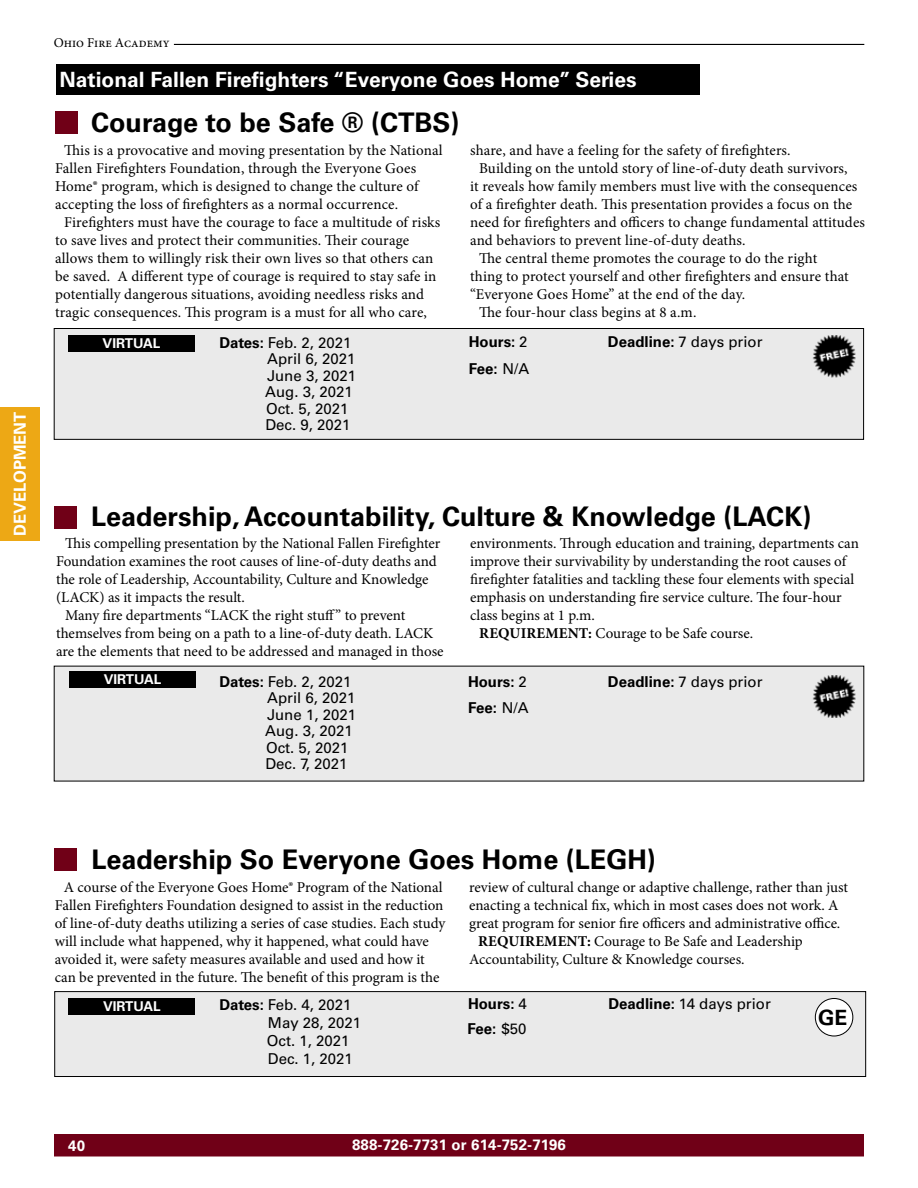
<style>
.page{position:relative;width:918px;height:1188px;background:#fff}
.page>*{position:absolute;margin:0;border:0;box-sizing:border-box;transform-origin:0 0}
.t1{font:700 27px "Univers";color:#000}
.t2{font:700 21px "Univers";color:#fff}
.t3{font:700 21px "Univers";color:#000}
.t4{font:700 16.5px "Univers";color:#fff}
.t5{font:15px/18px "Minion Pro";color:#000}
.t6{font:15px/16.5px "Univers";color:#000}
.t7{font:700 15px "Univers";color:#000}
.t8{font:700 15px "Univers";letter-spacing:.01em;color:#fff}
.t9{font:700 15px "Minion Pro";letter-spacing:.01em;color:#000}
.t10{font:700 13.5px "Univers";color:#fff}
.t11{font:13.5px "Minion Pro";color:#000}
.s1{font-weight:700}
.s2{font-weight:400}
</style>
<div class="page">
<div style="left:54px;top:1134px;width:810px;height:22px;background:#700017"></div>
<hr style="left:174px;top:44px;width:690px;height:1px;background:#000">
<div style="left:0;top:407px;width:39px;height:133px;background:#eda815"></div>
<div style="left:55px;top:112px;width:23px;height:22px;background:#700017"></div>
<div style="left:54px;top:329px;width:810px;height:110px;background:#eaeaea"></div>
<div style="left:54px;top:328px;width:810px;height:112px;border:1px solid #000"></div>
<img style="left:813px;top:335px;width:43px;height:42px">
<div style="left:68px;top:335px;width:127px;height:17px;background:#000"></div>
<div style="left:56px;top:65px;width:643px;height:30px;background:#000"></div>
<div style="left:55px;top:992px;width:811px;height:85px;background:#eaeaea"></div>
<div style="left:55px;top:991px;width:811px;height:86px;border:1px solid #000"></div>
<div style="left:55px;top:848px;width:22px;height:23px;background:#700017"></div>
<div style="left:55px;top:506px;width:22px;height:22px;background:#700017"></div>
<div style="left:54px;top:666px;width:810px;height:115px;background:#eaeaea"></div>
<div style="left:69px;top:671px;width:127px;height:17px;background:#000"></div>
<div style="left:68px;top:998px;width:127px;height:17px;background:#000"></div>
<img style="left:813px;top:675px;width:43px;height:42px">
<div style="left:815px;top:999px;width:38px;height:37px;background:#fff;border-radius:50%"></div>
<div style="left:815px;top:998px;width:38px;height:38px;border:1px solid #000;border-radius:50%"></div>
<p class="t4" style="left:10px;top:536px;width:125px;rotate:-90deg">DEVELOPMENT</p>
<p class="t11" style="left:54px;top:34px;width:118px">Ohio Fire Academy</p>
<h2 class="t2" style="left:60px;top:67px;width:579px">National Fallen Firefighters “Everyone Goes Home” Series</h2>
<h1 class="t1" style="left:91px;top:107px;width:370px">Courage to be Safe ® (CTBS)</h1>
<p class="t5" style="left:64px;top:141px;width:380px">This is a provocative and moving presentation by the National</p>
<p class="t5" style="left:55px;top:159px;width:363px">Fallen Firefighters Foundation, through the Everyone Goes</p>
<p class="t5" style="left:55px;top:177px;width:365px">Home® program, which is designed to change the culture of</p>
<p class="t5" style="left:55px;top:195px;width:345px">accepting the loss of firefighters as a normal occurrence.</p>
<p class="t5" style="left:64px;top:213px;width:378px">Firefighters must have the courage to face a multitude of risks</p>
<p class="t5" style="left:55px;top:231px;width:356px">to save lives and protect their communities. Their courage</p>
<p class="t5" style="left:55px;top:249px;width:380px">allows them to willingly risk their own lives so that others can</p>
<p class="t5" style="left:55px;top:267px;width:383px">be saved. A different type of courage is required to stay safe in</p>
<p class="t5" style="left:55px;top:285px;width:371px">potentially dangerous situations, avoiding needless risks and</p>
<p class="t5" style="left:55px;top:303px;width:373px">tragic consequences. This program is a must for all who care,</p>
<p class="t5" style="left:470px;top:141px;width:322px">share, and have a feeling for the safety of firefighters.</p>
<p class="t5" style="left:479px;top:159px;width:370px">Building on the untold story of line-of-duty death survivors,</p>
<p class="t5" style="left:470px;top:177px;width:389px">it reveals how family members must live with the consequences</p>
<p class="t5" style="left:470px;top:195px;width:384px">of a firefighter death. This presentation provides a focus on the</p>
<p class="t5" style="left:470px;top:213px;width:396px">need for firefighters and officers to change fundamental attitudes</p>
<p class="t5" style="left:470px;top:231px;width:277px">and behaviors to prevent line-of-duty deaths.</p>
<p class="t5" style="left:479px;top:249px;width:340px">The central theme promotes the courage to do the right</p>
<p class="t5" style="left:470px;top:267px;width:380px">thing to protect yourself and other firefighters and ensure that</p>
<p class="t5" style="left:470px;top:285px;width:276px">“Everyone Goes Home” at the end of the day.</p>
<p class="t5" style="left:479px;top:303px;width:219px">The four-hour class begins at 8 a.m.</p>
<p class="t10" style="left:103px;top:336px;width:59px">VIRTUAL</p>
<p class="t6" style="left:265px;top:334px;width:92px;text-indent:-46px"><span class="s1">Dates:</span> Feb. 2, 2021<br>April 6, 2021<br>June 3, 2021<br>Aug. 3, 2021<br>Oct. 5, 2021<br>Dec. 9, 2021</p>
<p class="t7" style="left:469px;top:333px;width:60px">Hours: <span class="s2">2</span></p>
<p class="t6" style="left:608px;top:334px;width:156px"><span class="s1">Deadline:</span> 7 days prior</p>
<p class="t7" style="left:469px;top:360px;width:62px">Fee: <span class="s2">N/A</span></p>
<h1 class="t1" style="left:91px;top:501px;width:722px">Leadership, Accountability, Culture &amp; Knowledge (LACK)</h1>
<p class="t5" style="left:65px;top:534px;width:377px">This compelling presentation by the National Fallen Firefighter</p>
<p class="t5" style="left:56px;top:552px;width:382px">Foundation examines the root causes of line-of-duty deaths and</p>
<p class="t5" style="left:56px;top:570px;width:374px">the role of Leadership, Accountability, Culture and Knowledge</p>
<p class="t5" style="left:56px;top:588px;width:190px">(LACK) as it impacts the result.</p>
<p class="t5" style="left:65px;top:606px;width:342px">Many fire departments “LACK the right stuff” to prevent</p>
<p class="t5" style="left:56px;top:624px;width:379px">themselves from being on a path to a line-of-duty death. LACK</p>
<p class="t5" style="left:56px;top:642px;width:389px">are the elements that need to be addressed and managed in those</p>
<p class="t5" style="left:470px;top:534px;width:390px">environments. Through education and training, departments can improve their survivability by understanding the root causes of firefighter fatalities and tackling these four elements with special emphasis on understanding fire service culture. The four-hour class begins at 1 p.m.</p>
<p class="t9" style="left:479px;top:622px;width:29px">REQUI</p>
<p class="t5" style="left:527px;top:624px;width:228px"><span class="s1">REMENT:</span> Courage to be Safe course.</p>
<p class="t10" style="left:104px;top:672px;width:59px">VIRTUAL</p>
<p class="t6" style="left:265px;top:673px;width:92px;text-indent:-46px"><span class="s1">Dates:</span> Feb. 2, 2021<br>April 6, 2021<br>June 1, 2021<br>Aug. 3, 2021<br>Oct. 5, 2021<br>Dec. 7, 2021</p>
<p class="t7" style="left:468px;top:673px;width:60px">Hours: <span class="s2">2</span></p>
<p class="t6" style="left:608px;top:673px;width:156px"><span class="s1">Deadline:</span> 7 days prior</p>
<p class="t7" style="left:468px;top:699px;width:62px">Fee: <span class="s2">N/A</span></p>
<h1 class="t1" style="left:91px;top:843px;width:566px">Leadership So Everyone Goes Home (LEGH)</h1>
<p class="t5" style="left:55px;top:878px;width:392px;text-indent:9px">A course of the Everyone Goes Home® Program of the National Fallen Firefighters Foundation designed to assist in the reduction of line-of-duty deaths utilizing a series of case studies. Each study will include what happened, why it happened, what could have avoided it, were safety measures available and used and how it can be prevented in the future. The benefit of this program is the</p>
<p class="t5" style="left:469px;top:878px;width:381px">review of cultural change or adaptive challenge, rather than just enacting a technical fix, which in most cases does not work. A great program for senior fire officers and administrative office.</p>
<p class="t5" style="left:469px;top:932px;width:335px;text-indent:56px"><span class="s1">REMENT:</span> Courage to Be Safe and Leadership<br>Accountability, Culture &amp; Knowledge courses.</p>
<p class="t9" style="left:478px;top:930px;width:29px">REQUI</p>
<p class="t7" style="left:468px;top:995px;width:60px">Hours: <span class="s2">4</span></p>
<p class="t6" style="left:608px;top:995px;width:164px"><span class="s1">Deadline:</span> 14 days prior</p>
<p class="t7" style="left:468px;top:1020px;width:60px">Fee: <span class="s2">$50</span></p>
<p class="t10" style="left:103px;top:999px;width:59px">VIRTUAL</p>
<p class="t6" style="left:267px;top:995px;width:96px;line-height:18px;text-indent:-47px"><span class="s1">Dates:</span> Feb. 4, 2021<br>May 28, 2021<br>Oct. 1, 2021<br>Dec. 1, 2021</p>
<h2 class="t3" style="left:818px;top:1005px;width:31px">GE</h2>
<p class="t8" style="left:68px;top:1137px;width:18px">40</p>
<p class="t8" style="left:352px;top:1136px;width:215px">888-726-7731 or 614-752-7196</p>
</div>
